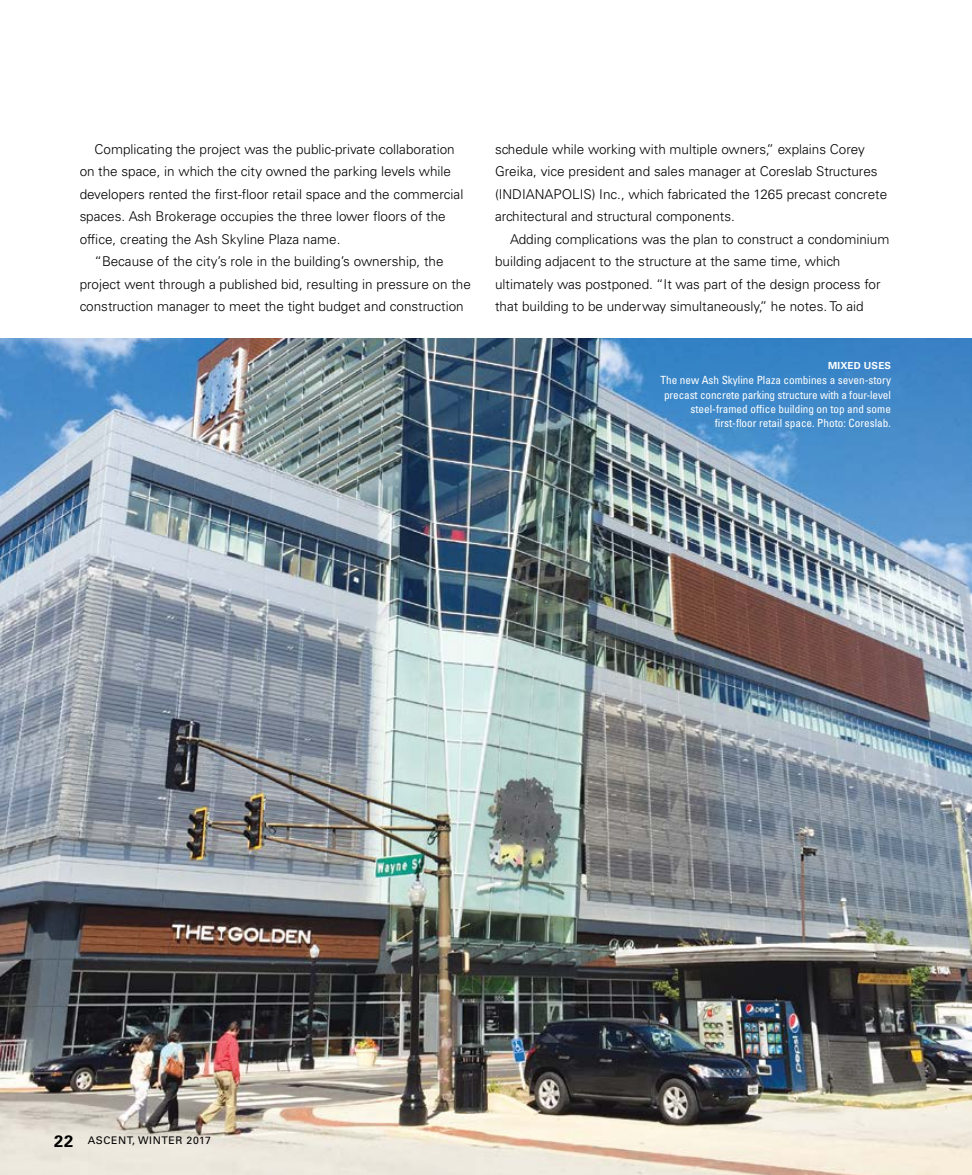
<style>
.page{position:relative;width:972px;height:1175px;background:#fff}
.page>*{position:absolute;margin:0;border:0;box-sizing:border-box;transform-origin:0 0}
.t1{font:700 16.5px "Univers LT Std";color:#000}
.t2{font:300 13.5px/22.5px "Univers LT Std";color:#000}
.t3{font:condensed 11.25px/14.2px "Univers LT Std";color:#fff;text-align:right}
.t4{font:10.5px "Univers LT Std";letter-spacing:.06em;color:#000}
.t5{font:700 9.75px "Univers LT Std";letter-spacing:.02em;color:#fff}
</style>
<div class="page">
<img style="left:0;top:339px;width:972px;height:835px">
<p class="t2" style="left:80px;top:138px;width:385px;text-indent:15px">Complicating the project was the public-private collaboration on the space, in which the city owned the parking levels while developers rented the first-floor retail space and the commercial spaces. Ash Brokerage occupies the three lower floors of the office, creating the Ash Skyline Plaza name.</p>
<p class="t2" style="left:80px;top:250px;width:393px;text-indent:15px">“Because of the city’s role in the building’s ownership, the project went through a published bid, resulting in pressure on the construction manager to meet the tight budget and construction</p>
<p class="t2" style="left:495px;top:138px;width:394px">schedule while working with multiple owners,” explains Corey Greika, vice president and sales manager at Coreslab Structures (INDIANAPOLIS) Inc., which fabricated the 1265 precast concrete architectural and structural components.</p>
<p class="t2" style="left:495px;top:228px;width:396px;text-indent:15px">Adding complications was the plan to construct a condominium building adjacent to the structure at the same time, which ultimately was postponed. “It was part of the design process for that building to be underway simultaneously,” he notes. To aid</p>
<p class="t5" style="left:828px;top:359px;width:64px">MIXED USES</p>
<p class="t3" style="left:660px;top:373px;width:232px">The new Ash Skyline Plaza combines a seven-story precast concrete parking structure with a four-level steel-framed office building on top and some first-floor retail space. Photo: Coreslab.</p>
<p class="t1" style="left:54px;top:1131px;width:21px">22</p>
<p class="t4" style="left:88px;top:1134px;width:125px">ASCENT, WINTER 2017</p>
</div>
